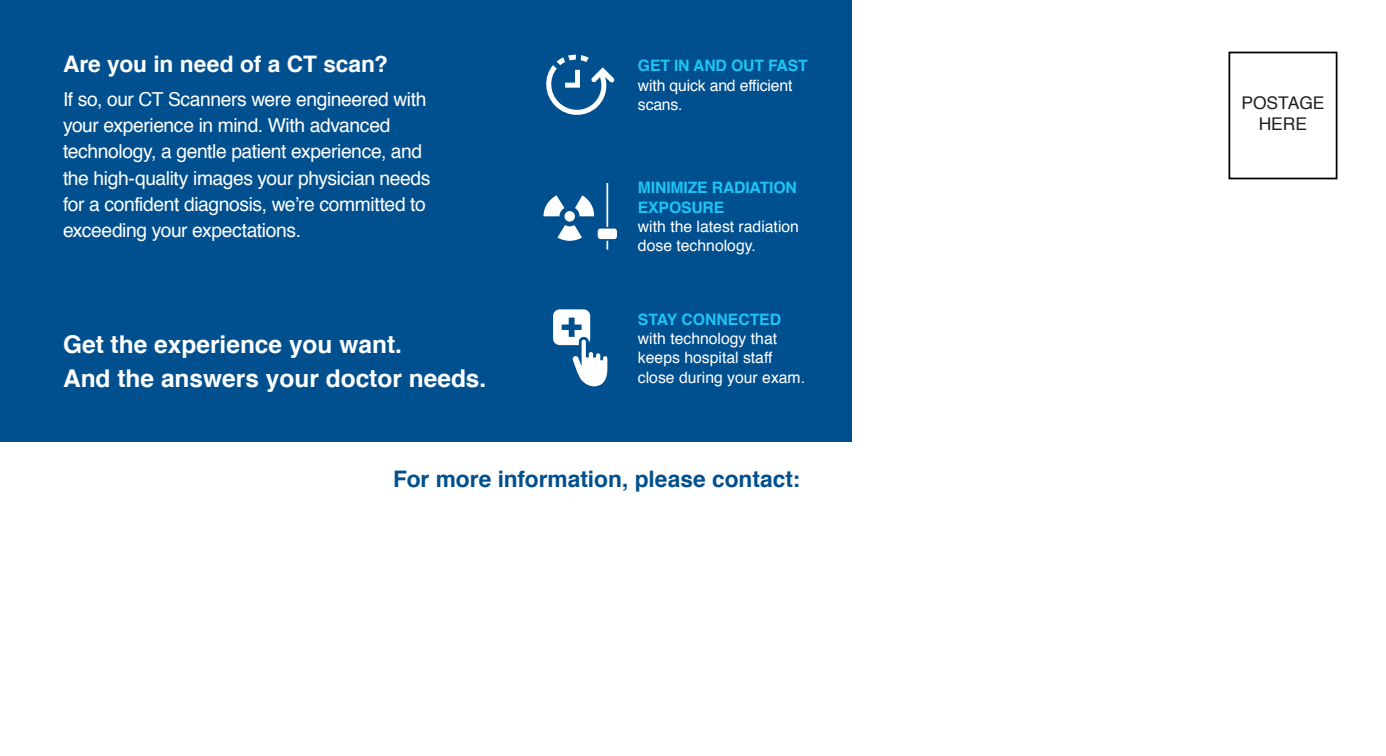
<style>
.page{position:relative;width:1386px;height:756px;background:#fff}
.page>*{position:absolute;margin:0;border:0;box-sizing:border-box;transform-origin:0 0}
.t1{font:700 24.5px/33.2px "Helvetica";color:#fff}
.t2{font:700 22.75px "Helvetica";color:#005090}
.t3{font:700 22.75px "Helvetica";color:#fff}
.t4{font:19.25px/26.2px "Helvetica";letter-spacing:-.02em;color:#fff}
.t5{font:17.5px/21px "Helvetica";color:#231f20;text-align:center}
.t6{font:15.75px/19.2px "Helvetica";color:#fff}
.t7{font:700 15.75px/19.2px "Helvetica";letter-spacing:-.01em;color:#20c4f4}
</style>
<div class="page">
<div style="left:0;top:0;width:852px;height:441px;background:#005090"></div>
<div style="left:1228px;top:52px;width:109px;height:127px;border:2px solid #000"></div>
<svg style="left:546px;top:55px;width:68px;height:60px"></svg>
<svg style="left:543px;top:183px;width:74px;height:67px"></svg>
<svg style="left:553px;top:309px;width:54px;height:77px"></svg>
<p class="t3" style="left:63px;top:45px;width:327px">Are you in need of a CT scan?</p>
<p class="t4" style="left:63px;top:87px;width:369px">If so, our CT Scanners were engineered with your experience in mind. With advanced technology, a gentle patient experience, and the high-quality images your physician needs for a confident diagnosis, we’re committed to exceeding your expectations.</p>
<p class="t1" style="left:63px;top:328px;width:425px">Get the experience you want.<br>And the answers your doctor needs.</p>
<p class="t7" style="left:638px;top:56px;width:171px">GET IN AND OUT FAST</p>
<p class="t6" style="left:638px;top:76px;width:156px">with quick and efficient scans.</p>
<p class="t7" style="left:638px;top:178px;width:160px">MINIMIZE RADIATION<br>EXPOSURE</p>
<p class="t6" style="left:638px;top:217px;width:163px">with the latest radiation dose technology.</p>
<p class="t7" style="left:638px;top:310px;width:145px">STAY CONNECTED</p>
<p class="t6" style="left:638px;top:329px;width:169px">with technology that keeps hospital staff close during your exam.</p>
<p class="t2" style="left:393px;top:460px;width:408px">For more information, please contact:</p>
<p class="t5" style="left:1241px;top:93px;width:85px">POSTAGE<br>HERE</p>
</div>
